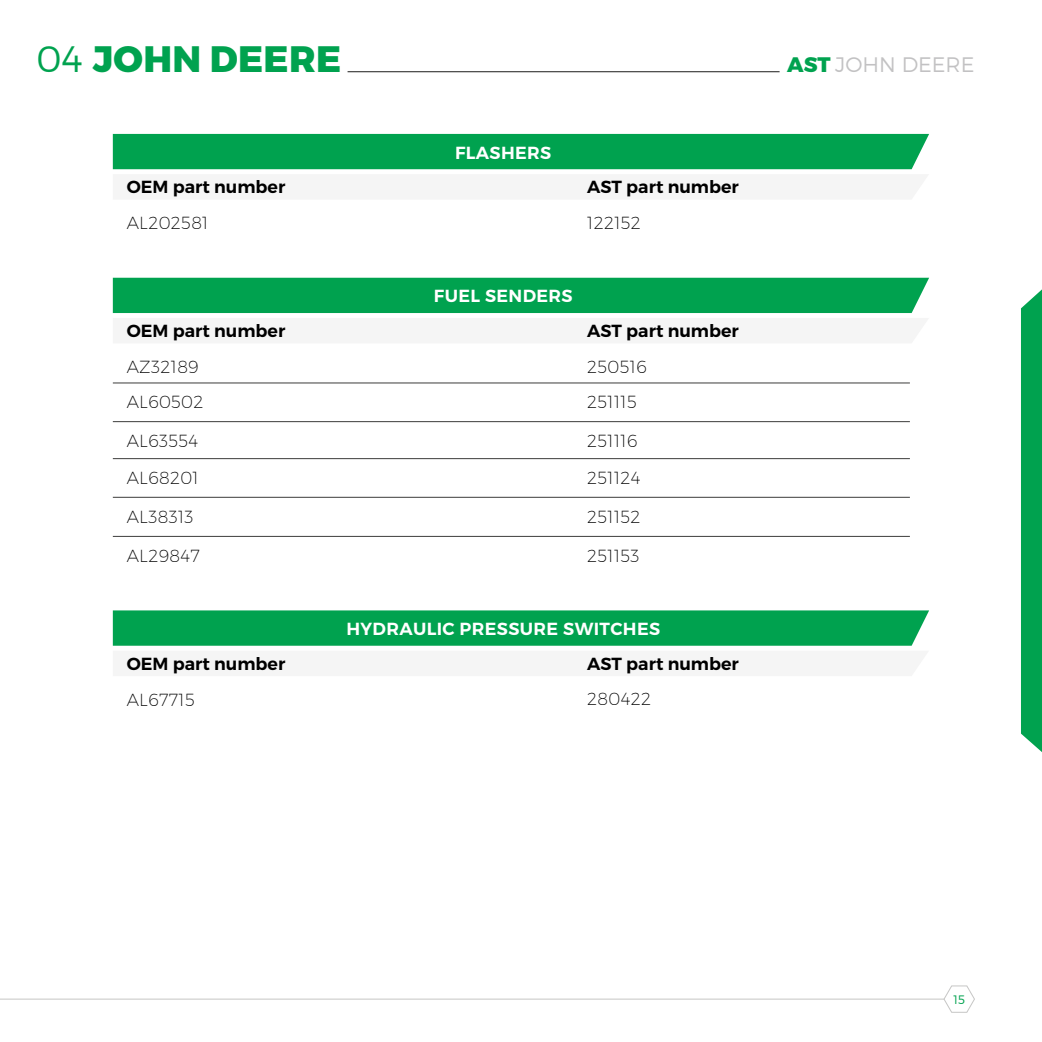
<style>
.page{position:relative;width:1042px;height:1042px;background:#fff}
.page>*{position:absolute;margin:0;border:0;box-sizing:border-box;transform-origin:0 0}
.t1{font:800 36.75px "Montserrat";letter-spacing:.01em;color:#00a24f}
.t2{font:300 21px "Montserrat";color:rgb(51 50 54/.3)}
.t3{font:200 17.5px "Montserrat";letter-spacing:.02em;color:#000}
.t4{font:600 17.5px "Montserrat";color:#000}
.t5{font:600 17.5px "Montserrat";letter-spacing:.02em;color:#fff}
.t6{font:300 12.25px "Montserrat";color:#00a24f}
.s1{font-weight:300}
.s2{font-weight:800;color:#00a24f}
</style>
<div class="page">
<hr style="left:347px;top:71px;width:432px;height:1px;background:#1c1c1b">
<hr style="left:0;top:999px;width:944px;height:1px;background:#c6c6c5">
<svg style="left:943px;top:985px;width:32px;height:28px"></svg>
<div style="left:1021px;top:289px;width:21px;height:463px;background:#00a24f"></div>
<hr style="left:113px;top:383px;width:797px;height:1px;background:#3c3c3b">
<div style="left:113px;top:278px;width:816px;height:35px;background:#00a24f"></div>
<hr style="left:113px;top:421px;width:797px;height:1px;background:#3c3c3b">
<hr style="left:113px;top:458px;width:797px;height:1px;background:#3c3c3b">
<hr style="left:113px;top:497px;width:797px;height:1px;background:#3c3c3b">
<hr style="left:113px;top:536px;width:797px;height:1px;background:#3c3c3b">
<div style="left:113px;top:134px;width:816px;height:36px;background:#00a24f"></div>
<div style="left:113px;top:610px;width:816px;height:36px;background:#00a24f"></div>
<h1 class="t1" style="left:36px;top:42px;width:306px"><span class="s1">04</span> JOHN DEERE</h1>
<p class="t5" style="left:455px;top:145px;width:98px">FLASHERS</p>
<p class="t4" style="left:127px;top:180px;width:160px">OEM part number</p>
<p class="t4" style="left:587px;top:180px;width:153px">AST part number</p>
<p class="t3" style="left:127px;top:215px;width:83px">AL202581</p>
<p class="t3" style="left:587px;top:215px;width:55px">122152</p>
<p class="t5" style="left:434px;top:289px;width:140px">FUEL SENDERS</p>
<p class="t4" style="left:127px;top:324px;width:160px">OEM part number</p>
<p class="t4" style="left:587px;top:324px;width:153px">AST part number</p>
<p class="t3" style="left:127px;top:358px;width:73px">AZ32189</p>
<p class="t3" style="left:587px;top:358px;width:61px">250516</p>
<p class="t3" style="left:127px;top:394px;width:78px">AL60502</p>
<p class="t3" style="left:587px;top:394px;width:51px">251115</p>
<p class="t3" style="left:127px;top:433px;width:73px">AL63554</p>
<p class="t3" style="left:587px;top:433px;width:52px">251116</p>
<p class="t3" style="left:127px;top:470px;width:74px">AL68201</p>
<p class="t3" style="left:587px;top:470px;width:55px">251124</p>
<p class="t3" style="left:127px;top:508px;width:68px">AL38313</p>
<p class="t3" style="left:587px;top:508px;width:55px">251152</p>
<p class="t3" style="left:127px;top:547px;width:75px">AL29847</p>
<p class="t3" style="left:587px;top:547px;width:54px">251153</p>
<p class="t5" style="left:346px;top:622px;width:315px">HYDRAULIC PRESSURE SWITCHES</p>
<p class="t4" style="left:127px;top:657px;width:160px">OEM part number</p>
<p class="t4" style="left:587px;top:657px;width:153px">AST part number</p>
<p class="t3" style="left:127px;top:691px;width:70px">AL67715</p>
<p class="t3" style="left:587px;top:691px;width:65px">280422</p>
<p class="t2" style="left:787px;top:55px;width:189px"><span class="s2">AST</span> JOHN DEERE</p>
<p class="t6" style="left:953px;top:994px;width:13px">15</p>
</div>
